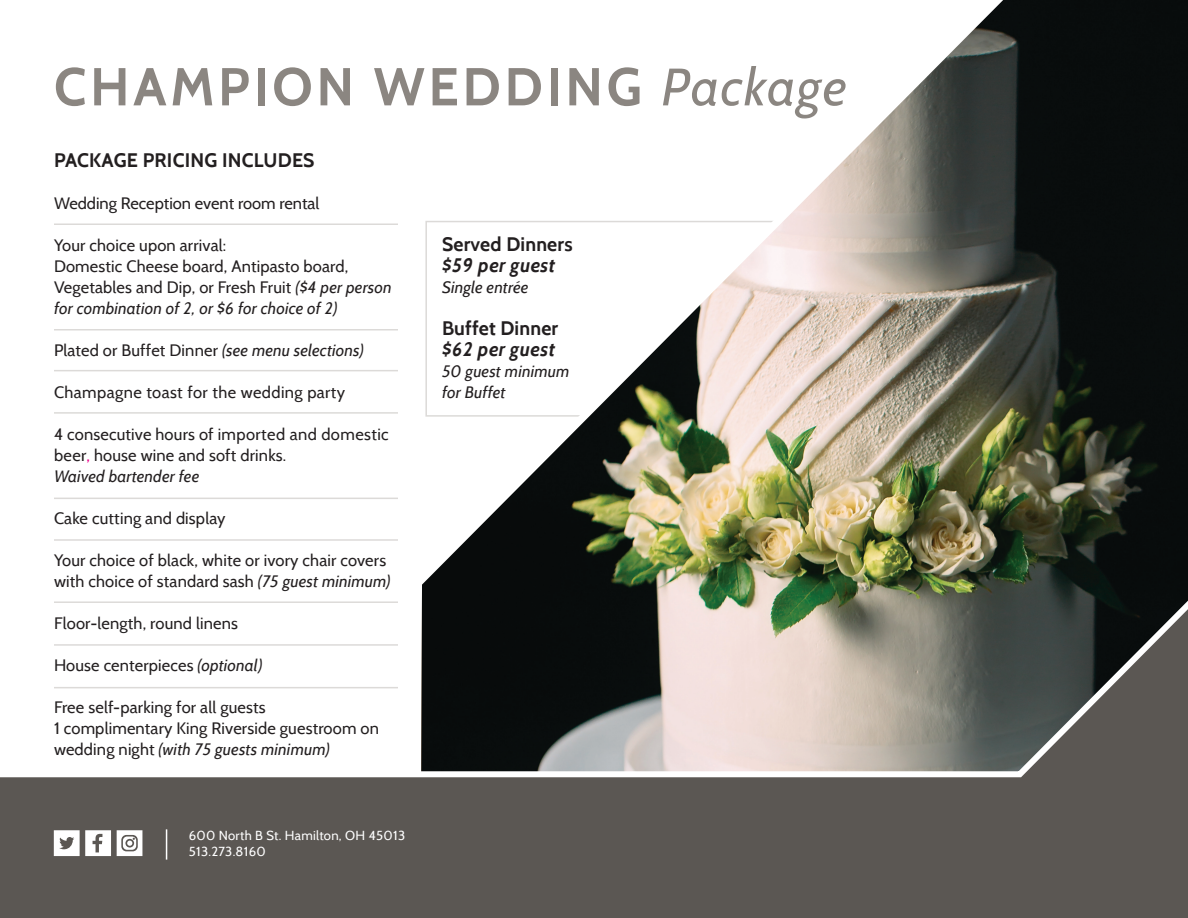
<style>
.page{position:relative;width:1188px;height:918px;background:#fff}
.page>*{position:absolute;margin:0;border:0;box-sizing:border-box;transform-origin:0 0}
.t1{font:700 53.25px "Cabin";letter-spacing:.07em;color:#8b8681}
.t2{font:700 19.5px "Cabin";letter-spacing:.01em;color:#231f20}
.t3{font:italic 700 19.5px "Cabin";letter-spacing:.01em;color:#231f20}
.t4{font:16.5px/21px "Cabin";letter-spacing:.01em;color:#231f20}
.t5{font:italic 16.5px/21px "Cabin";letter-spacing:.01em;color:#231f20}
.t6{font:13.05px/15.6px "Cabin";letter-spacing:.02em;color:#fff}
.s1{font-weight:400;font-style:italic;font-size:52.5px}
.s2{font-style:italic}
.s3{color:#ed028c}
</style>
<div class="page">
<img style="left:1028px;top:0;width:160px;height:578px">
<img style="left:396px;top:0;width:632px;height:578px">
<hr style="left:54px;top:224px;width:344px;height:1px;background:#dcdad8">
<hr style="left:54px;top:329px;width:344px;height:2px;background:#dcdad8">
<hr style="left:54px;top:370px;width:344px;height:1px;background:#dcdad8">
<hr style="left:54px;top:412px;width:344px;height:2px;background:#dcdad8">
<hr style="left:54px;top:498px;width:344px;height:1px;background:#dcdad8">
<hr style="left:54px;top:539px;width:344px;height:2px;background:#dcdad8">
<div style="left:0;top:780px;width:1188px;height:138px;background:#5b5753"></div>
<svg style="left:0;top:578px;width:1188px;height:202px"></svg>
<svg style="left:54px;top:830px;width:57px;height:26px"></svg>
<svg style="left:117px;top:830px;width:25px;height:26px"></svg>
<hr style="left:166px;top:829px;width:1px;height:31px;background:#fff">
<h1 class="t1" style="left:54px;top:55px;width:794px">CHAMPION WEDDING <span class="s1">Package</span></h1>
<p class="t2" style="left:54px;top:149px;width:262px">PACKAGE PRICING INCLUDES</p>
<p class="t4" style="left:54px;top:193px;width:267px">Wedding Reception event room rental</p>
<p class="t4" style="left:54px;top:235px;width:339px">Your choice upon arrival:<br>Domestic Cheese board, Antipasto board, Vegetables and Dip, or Fresh Fruit <span class="s2">($4 per person for combination of 2, or $6 for choice of 2)</span></p>
<p class="t4" style="left:54px;top:340px;width:311px">Plated or Buffet Dinner <span class="s2">(see menu selections)</span></p>
<p class="t4" style="left:54px;top:382px;width:293px">Champagne toast for the wedding party</p>
<p class="t4" style="left:54px;top:424px;width:336px">4 consecutive hours of imported and domestic beer<span class="s3">,</span> house wine and soft drinks.<br><span class="s2">Waived bartender fee</span></p>
<p class="t4" style="left:54px;top:508px;width:173px">Cake cutting and display</p>
<p class="t4" style="left:54px;top:550px;width:338px">Your choice of black, white or ivory chair covers with choice of standard sash <span class="s2">(75 guest minimum)</span></p>
<p class="t4" style="left:54px;top:613px;width:186px">Floor-length, round linens</p>
<p class="t4" style="left:54px;top:655px;width:210px">House centerpieces <span class="s2">(optional)</span></p>
<p class="t4" style="left:54px;top:697px;width:327px">Free self-parking for all guests<br>1 complimentary King Riverside guestroom on wedding night <span class="s2">(with 75 guests minimum)</span></p>
<p class="t6" style="left:189px;top:828px;width:218px">600 North B St. Hamilton, OH 45013<br>513.273.8160</p>
<p class="t2" style="left:442px;top:232px;width:132px">Served Dinners</p>
<p class="t3" style="left:442px;top:253px;width:115px">$59 per guest</p>
<p class="t5" style="left:442px;top:277px;width:88px">Single entrée</p>
<p class="t2" style="left:442px;top:316px;width:118px">Buffet Dinner</p>
<p class="t3" style="left:442px;top:337px;width:115px">$62 per guest</p>
<p class="t5" style="left:442px;top:361px;width:129px">50 guest minimum for Buffet</p>
</div>
